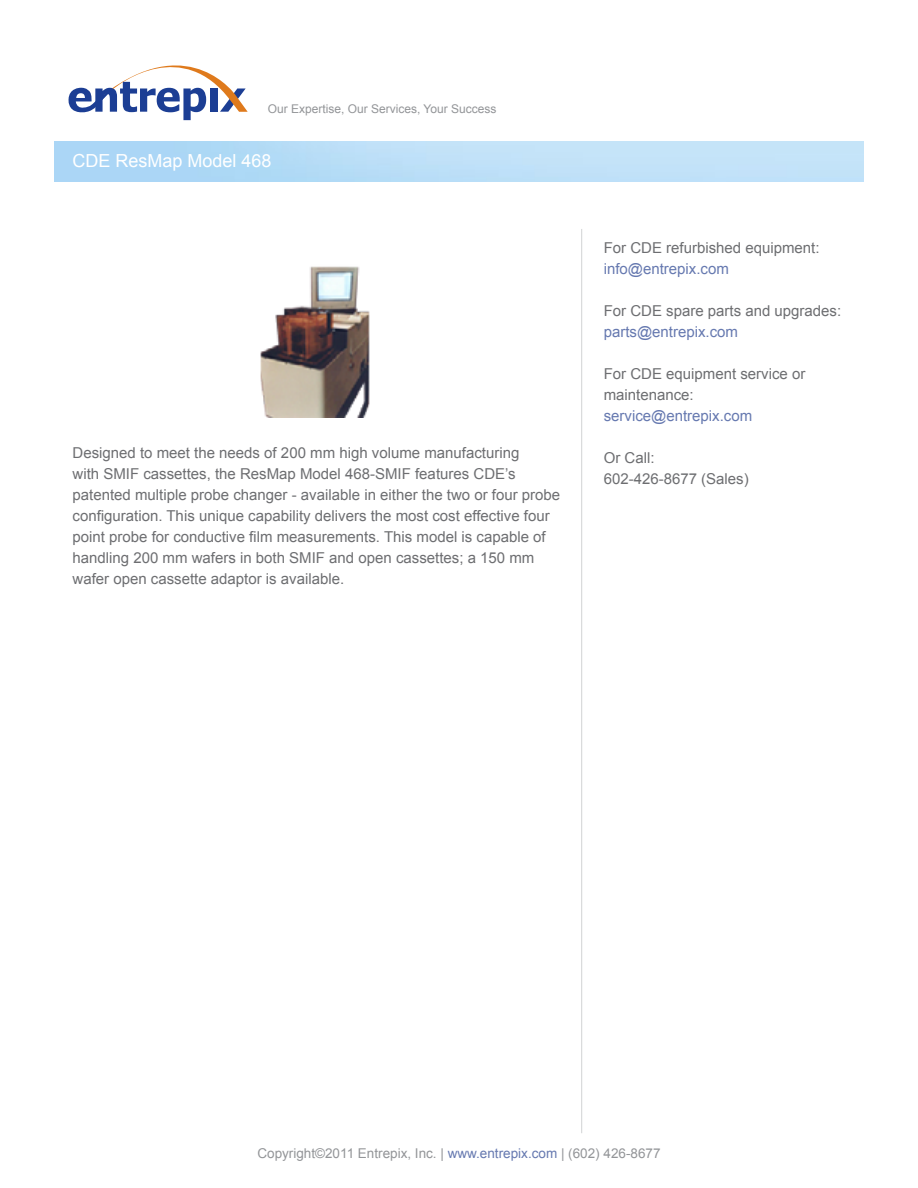
<style>
.page{position:relative;width:918px;height:1188px;background:#fff}
.page>*{position:absolute;margin:0;border:0;box-sizing:border-box;transform-origin:0 0}
.t1{font:18px "Arial";color:#fff}
.t2{font:15px/21px "Arial";color:#6d6e71}
.t3{font:15px "Arial";color:#6679b0}
.t4{font:13.5px "Arial";color:#939598}
.t5{font:12px "Arial";color:#939598}
.s1{color:#6679b0}
</style>
<div class="page">
<svg style="left:68px;top:65px;width:180px;height:55px"></svg>
<hr style="left:581px;top:229px;width:1px;height:904px;background:#d1d3d4">
<img style="left:260px;top:266px;width:110px;height:151px">
<p class="t5" style="left:268px;top:101px;width:230px">Our Expertise, Our Services, Your Success</p>
<p class="t1" style="left:73px;top:148px;width:201px">CDE ResMap Model 468</p>
<p class="t2" style="left:73px;top:442px;width:489px">Designed to meet the needs of 200 mm high volume manufacturing<br>with SMIF cassettes, the ResMap Model 468-SMIF features CDE’s patented multiple probe changer - available in either the two or four probe configuration. This unique capability delivers the most cost effective four point probe for conductive film measurements. This model is capable of handling 200 mm wafers in both SMIF and open cassettes; a 150 mm wafer open cassette adaptor is available.</p>
<p class="t2" style="left:604px;top:238px;width:217px">For CDE refurbished equipment:</p>
<p class="t3" style="left:604px;top:259px;width:127px">info@entrepix.com</p>
<p class="t2" style="left:604px;top:301px;width:239px">For CDE spare parts and upgrades:</p>
<p class="t3" style="left:604px;top:322px;width:136px">parts@entrepix.com</p>
<p class="t2" style="left:604px;top:364px;width:203px">For CDE equipment service or maintenance:</p>
<p class="t3" style="left:604px;top:406px;width:150px">service@entrepix.com</p>
<p class="t2" style="left:604px;top:448px;width:147px">Or Call:<br>602-426-8677 (Sales)</p>
<p class="t4" style="left:257px;top:1144px;width:405px">Copyright©2011 Entrepix, Inc. | <span class="s1">www.entrepix.com</span> | (602) 426-8677</p>
</div>
